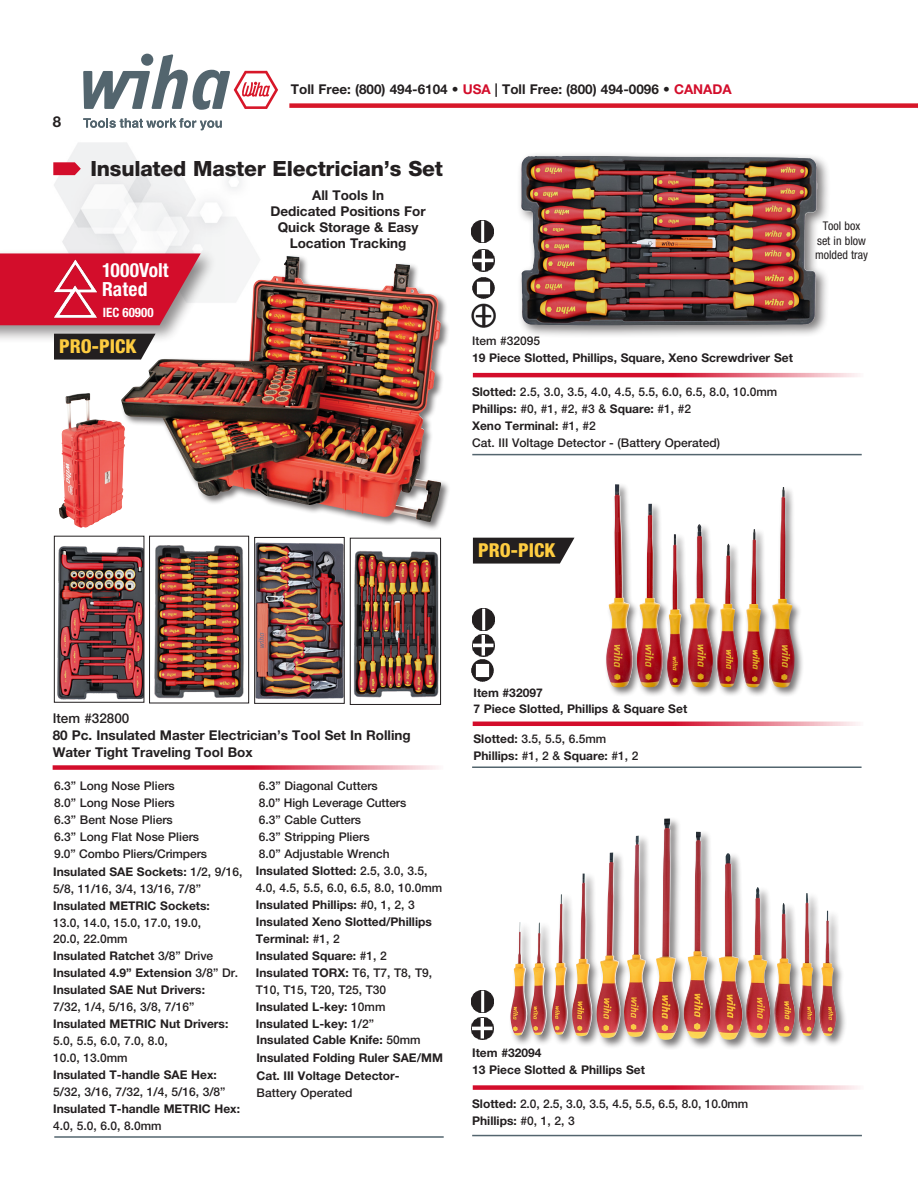
<style>
.page{position:relative;width:918px;height:1188px;background:#fff}
.page>*{position:absolute;margin:0;border:0;box-sizing:border-box;transform-origin:0 0}
.t1{font:800 21px "Helvetica Neue LT Std";letter-spacing:-.01em;color:#231f20}
.t2{font:700 condensed 19.5px/19.4px "Helvetica Neue LT Std";color:#fff}
.t3{font:800 condensed 19.2px "Helvetica Neue LT Std";color:#ffcd41}
.t4{font:700 15px "Helvetica Neue LT Std";color:#231f20}
.t5{font:700 13.5px/16.2px "Helvetica Neue LT Std";color:#231f20}
.t6{font:500 13.5px "Helvetica Neue LT Std";color:#231f20}
.t7{font:700 condensed 12.9px "Helvetica Neue LT Std";color:#fff}
.t8{font:500 12px/17px "Helvetica Neue LT Std";color:#231f20}
.t9{font:700 12px/17px "Helvetica Neue LT Std";color:#231f20}
.t10{font:condensed 12px "Helvetica Neue LT Std";color:#231f20}
.s1{color:#d30d2b}
.s2{font-weight:700}
.s3{font-weight:500}
</style>
<div class="page">
<svg style="left:83px;top:118px;width:139px;height:12px"></svg>
<svg style="left:83px;top:54px;width:195px;height:56px"></svg>
<div style="left:289px;top:103px;width:629px;height:5px;background:#d71729"></div>
<div style="left:516px;top:151px;width:315px;height:188px;background:#231f20;opacity:.6"></div>
<img style="left:521px;top:156px;width:290px;height:169px">
<img style="left:53px;top:142px;width:204px;height:112px">
<img style="left:57px;top:546px;width:85px;height:154px">
<div style="left:54px;top:536px;width:90px;height:167px;border:1px solid #231f20"></div>
<img style="left:256px;top:542px;width:87px;height:157px">
<div style="left:254px;top:537px;width:91px;height:167px;border:1px solid #231f20"></div>
<img style="left:59px;top:393px;width:61px;height:135px">
<img style="left:354px;top:551px;width:85px;height:147px">
<div style="left:350px;top:538px;width:91px;height:167px;border:1px solid #231f20"></div>
<img style="left:154px;top:545px;width:90px;height:154px">
<div style="left:149px;top:536px;width:100px;height:167px;border:1px solid #231f20"></div>
<svg style="left:54px;top:344px;width:66px;height:16px"></svg>
<svg style="left:53px;top:765px;width:385px;height:5px;background:#e0576b"></svg>
<div style="left:120px;top:254px;width:331px;height:278px;background:#231f20;opacity:.6"></div>
<img style="left:121px;top:256px;width:320px;height:266px">
<svg style="left:53px;top:162px;width:28px;height:13px"></svg>
<div style="left:0;top:249px;width:218px;height:95px;background:#231f20;opacity:.5"></div>
<svg style="left:0;top:253px;width:201px;height:72px;background:#d22842"></svg>
<img style="left:49px;top:258px;width:49px;height:70px">
<hr style="left:54px;top:1136px;width:390px;height:2px;background:#53656e">
<div style="left:604px;top:482px;width:201px;height:215px;background:#231f20;opacity:.6"></div>
<img style="left:606px;top:484px;width:189px;height:204px">
<img style="left:472px;top:608px;width:22px;height:22px">
<img style="left:472px;top:634px;width:22px;height:22px">
<img style="left:472px;top:660px;width:22px;height:22px">
<svg style="left:473px;top:538px;width:102px;height:26px;background:#373334"></svg>
<img style="left:472px;top:991px;width:22px;height:22px">
<img style="left:472px;top:1018px;width:22px;height:22px">
<div style="left:508px;top:816px;width:339px;height:234px;background:#231f20;opacity:.6"></div>
<img style="left:635px;top:819px;width:76px;height:221px">
<img style="left:472px;top:221px;width:22px;height:22px">
<img style="left:472px;top:250px;width:22px;height:21px">
<img style="left:472px;top:277px;width:22px;height:22px">
<img style="left:471px;top:303px;width:25px;height:25px">
<svg style="left:473px;top:373px;width:385px;height:4px;background:#dc445b"></svg>
<hr style="left:472px;top:454px;width:390px;height:1px;background:#53656e">
<svg style="left:473px;top:722px;width:385px;height:4px;background:#dc445b"></svg>
<hr style="left:472px;top:766px;width:390px;height:2px;background:#53656e">
<svg style="left:473px;top:1085px;width:385px;height:5px;background:#e0566b"></svg>
<hr style="left:472px;top:1135px;width:390px;height:1px;background:#53656e">
<p class="t4" style="left:53px;top:112px;width:10px">8</p>
<p class="t5" style="left:291px;top:81px;width:442px">Toll Free: (800) 494-6104 • <span class="s1">USA</span> | Toll Free: (800) 494-0096 • <span class="s1">CANADA</span></p>
<p class="t1" style="left:91px;top:156px;width:354px">Insulated Master Electrician’s Set</p>
<p class="t2" style="left:102px;top:260px;width:68px">1000Volt<br>Rated</p>
<p class="t7" style="left:103px;top:304px;width:52px">IEC 60900</p>
<p class="t5" style="left:271px;top:187px;width:157px;text-align:center">All Tools In<br>Dedicated Positions For<br>Quick Storage &amp; Easy<br>Location Tracking</p>
<p class="t3" style="left:59px;top:334px;width:79px">PRO-PICK</p>
<p class="t8" style="left:472px;top:332px;width:70px">Item #32095</p>
<p class="t9" style="left:472px;top:349px;width:322px">19 Piece Slotted, Phillips, Square, Xeno Screwdriver Set</p>
<p class="t8" style="left:472px;top:383px;width:307px"><span class="s2">Slotted:</span> 2.5, 3.0, 3.5, 4.0, 4.5, 5.5, 6.0, 6.5, 8.0, 10.0mm</p>
<p class="t8" style="left:472px;top:400px;width:221px"><span class="s2">Phillips:</span> #0, #1, #2, #3 &amp; <span class="s2">Square:</span> #1, #2</p>
<p class="t9" style="left:472px;top:417px;width:125px">Xeno Terminal: <span class="s3">#1, #2</span></p>
<p class="t8" style="left:472px;top:434px;width:250px">Cat. III Voltage Detector - (Battery Operated)</p>
<p class="t10" style="left:823px;top:219px;width:39px">Tool box</p>
<p class="t10" style="left:817px;top:234px;width:50px">set in blow</p>
<p class="t10" style="left:815px;top:248px;width:54px">molded tray</p>
<p class="t3" style="left:478px;top:538px;width:79px">PRO-PICK</p>
<p class="t6" style="left:53px;top:710px;width:78px">Item #32800</p>
<p class="t5" style="left:53px;top:726px;width:360px;line-height:17px">80 Pc. Insulated Master Electrician’s Tool Set In Rolling<br>Water Tight Traveling Tool Box</p>
<p class="t8" style="left:54px;top:778px;width:122px">6.3” Long Nose Pliers</p>
<p class="t8" style="left:259px;top:778px;width:120px">6.3” Diagonal Cutters</p>
<p class="t8" style="left:54px;top:794px;width:122px">8.0” Long Nose Pliers</p>
<p class="t8" style="left:259px;top:794px;width:149px">8.0” High Leverage Cutters</p>
<p class="t8" style="left:54px;top:811px;width:120px">6.3” Bent Nose Pliers</p>
<p class="t8" style="left:259px;top:811px;width:104px">6.3” Cable Cutters</p>
<p class="t8" style="left:54px;top:828px;width:146px">6.3” Long Flat Nose Pliers</p>
<p class="t8" style="left:259px;top:828px;width:112px">6.3” Stripping Pliers</p>
<p class="t8" style="left:54px;top:845px;width:154px">9.0” Combo Pliers/Crimpers</p>
<p class="t8" style="left:259px;top:845px;width:132px">8.0” Adjustable Wrench</p>
<p class="t8" style="left:256px;top:863px;width:188px"><span class="s2">Insulated Slotted:</span> 2.5, 3.0, 3.5,<br>4.0, 4.5, 5.5, 6.0, 6.5, 8.0, 10.0mm</p>
<p class="t9" style="left:256px;top:896px;width:160px">Insulated Phillips: <span class="s3">#0, 1, 2, 3</span></p>
<p class="t9" style="left:256px;top:913px;width:177px">Insulated Xeno Slotted/Phillips<br>Terminal: <span class="s3">#1, 2</span></p>
<p class="t9" style="left:256px;top:947px;width:133px">Insulated Square: <span class="s3">#1, 2</span></p>
<p class="t8" style="left:256px;top:964px;width:178px"><span class="s2">Insulated TORX:</span> T6, T7, T8, T9,<br>T10, T15, T20, T25, T30</p>
<p class="t9" style="left:257px;top:1031px;width:166px">Insulated Cable Knife: <span class="s3">50mm</span></p>
<p class="t9" style="left:256px;top:1049px;width:188px">Insulated Folding Ruler SAE/MM</p>
<p class="t8" style="left:53px;top:863px;width:191px"><span class="s2">Insulated SAE Sockets:</span> 1/2, 9/16,<br>5/8, 11/16, 3/4, 13/16, 7/8”</p>
<p class="t9" style="left:53px;top:897px;width:158px">Insulated METRIC Sockets:</p>
<p class="t8" style="left:53px;top:914px;width:150px">13.0, 14.0, 15.0, 17.0, 19.0,</p>
<p class="t8" style="left:53px;top:931px;width:76px">20.0, 22.0mm</p>
<p class="t9" style="left:53px;top:947px;width:162px">Insulated Ratchet <span class="s3">3/8” Drive</span></p>
<p class="t9" style="left:53px;top:964px;width:187px">Insulated 4.9” Extension <span class="s3">3/8” Dr.</span></p>
<p class="t9" style="left:53px;top:981px;width:153px">Insulated SAE Nut Drivers:</p>
<p class="t8" style="left:53px;top:998px;width:143px">7/32, 1/4, 5/16, 3/8, 7/16”</p>
<p class="t9" style="left:53px;top:1015px;width:177px">Insulated METRIC Nut Drivers:</p>
<p class="t8" style="left:53px;top:1032px;width:116px">5.0, 5.5, 6.0, 7.0, 8.0,</p>
<p class="t8" style="left:53px;top:1049px;width:76px">10.0, 13.0mm</p>
<p class="t8" style="left:53px;top:1066px;width:174px"><span class="s2">Insulated T-handle SAE Hex:<br></span>5/32, 3/16, 7/32, 1/4, 5/16, 3/8”</p>
<p class="t9" style="left:53px;top:1100px;width:188px">Insulated T-handle METRIC Hex:<br><span class="s3">4.0, 5.0, 6.0, 8.0mm</span></p>
<p class="t9" style="left:256px;top:998px;width:131px">Insulated L-key: <span class="s3">10mm</span></p>
<p class="t9" style="left:256px;top:1015px;width:120px">Insulated L-key: <span class="s3">1/2”</span></p>
<p class="t9" style="left:257px;top:1067px;width:145px">Cat. III Voltage Detector-</p>
<p class="t8" style="left:257px;top:1084px;width:97px">Battery Operated</p>
<p class="t9" style="left:473px;top:684px;width:71px">Item #32097</p>
<p class="t9" style="left:473px;top:700px;width:215px">7 Piece Slotted, Phillips &amp; Square Set</p>
<p class="t9" style="left:473px;top:730px;width:167px">Slotted: <span class="s3">3.5, 5.5, 6.5mm<br></span>Phillips: <span class="s3">#1, 2 &amp;</span> Square: <span class="s3">#1, 2</span></p>
<p class="t9" style="left:472px;top:1044px;width:71px">Item #32094</p>
<p class="t9" style="left:472px;top:1061px;width:174px">13 Piece Slotted &amp; Phillips Set</p>
<p class="t8" style="left:472px;top:1095px;width:278px"><span class="s2">Slotted:</span> 2.0, 2.5, 3.0, 3.5, 4.5, 5.5, 6.5, 8.0, 10.0mm<br><span class="s2">Phillips:</span> #0, 1, 2, 3</p>
</div>
